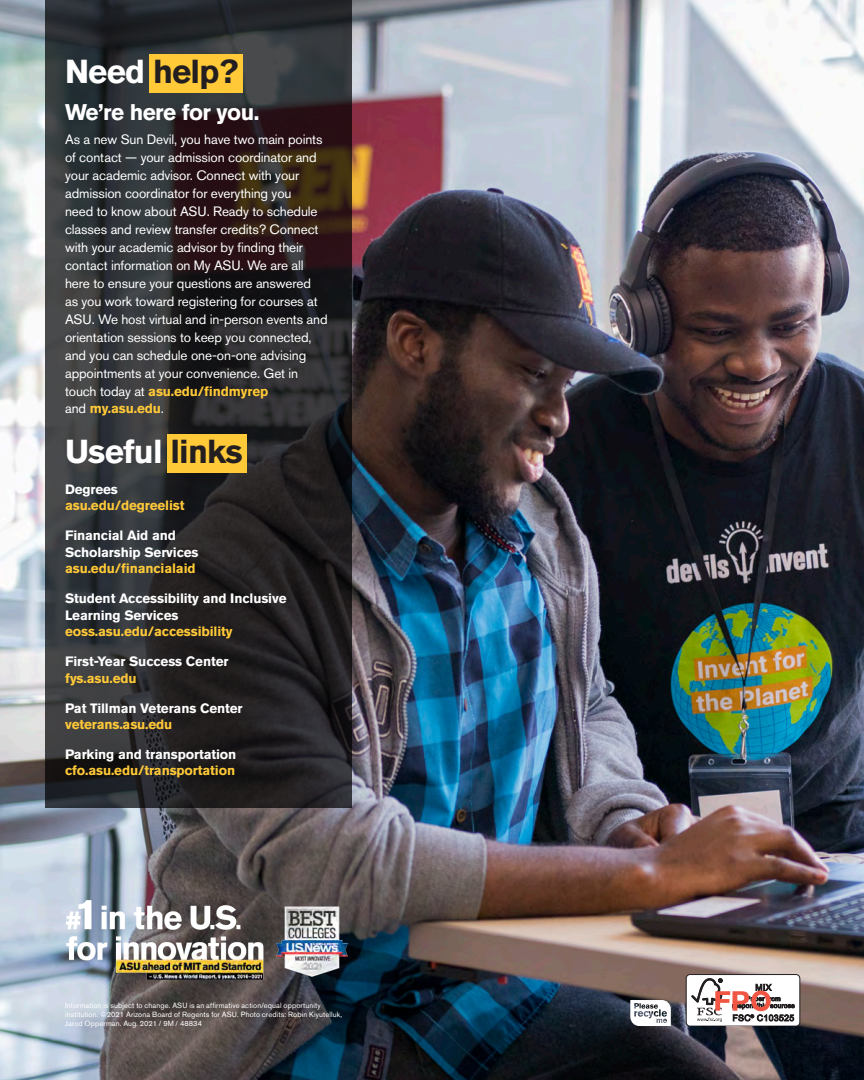
<style>
.page{position:relative;width:864px;height:1080px;background:#fff}
.page>*{position:absolute;margin:0;border:0;box-sizing:border-box;transform-origin:0 0}
.t1{font:700 33px "Akzidenz Grotesk Std";letter-spacing:-.025em;color:#fff}
.t2{font:700 33px "Akzidenz Grotesk Std";letter-spacing:-.025em;color:#231f20}
.Paragraph_Style_1{font:700 22.5px "Akzidenz Grotesk Std";letter-spacing:-.025em;color:#fff}
.Paragraph_Style_1-2{font:13.5px/18px "Akzidenz Grotesk Std";letter-spacing:-.01em;color:#fff}
.Paragraph_Style_1-3{font:700 13.5px/16.2px "Akzidenz Grotesk Std";letter-spacing:-.01em;color:#ffc938}
.t3{font:700 13.5px/16.5px "Akzidenz Grotesk Std";letter-spacing:-.01em;color:#fff}
.t4{font:7.5px/9px "Akzidenz Grotesk Std";letter-spacing:.015em;color:#fff}
.s1{color:#fff}
.s2{font-weight:700;color:#ffc938}
.s3{font-weight:400;color:#fff}
.s4{color:#231f20}
</style>
<div class="page">
<img style="left:0;top:0;width:863px;height:1080px">
<svg style="left:45px;top:0;width:307px;height:808px;background:#2b292b"></svg>
<div style="left:686px;top:975px;width:114px;height:51px;background:#fff;border-radius:4px"></div>
<div style="left:686px;top:974px;width:114px;height:52px;border:1px solid #231f20;border-radius:4px"></div>
<svg style="left:691px;top:978px;width:104px;height:44px"></svg>
<svg style="left:630px;top:1000px;width:41px;height:26px"></svg>
<div style="left:149px;top:54px;width:94px;height:39px;background:#ffc938"></div>
<div style="left:167px;top:434px;width:80px;height:39px;background:#ffc938"></div>
<img style="left:65px;top:897px;width:300px;height:90px">
<hr style="left:863px;top:0;width:1px;height:1080px;background:#939598">
<p class="t2" style="left:65px;top:53px;width:175px"><span class="s1">Need</span> help?</p>
<p class="Paragraph_Style_1" style="left:65px;top:99px;width:196px">We’re here for you.</p>
<p class="Paragraph_Style_1-2" style="left:65px;top:131px;width:264px">As a new Sun Devil, you have two main points of contact — your admission coordinator and your academic advisor. Connect with your admission coordinator for everything you<br>need to know about ASU. Ready to schedule classes and review transfer credits? Connect with your academic advisor by finding their contact information on My ASU. We are all here to ensure your questions are answered<br>as you work toward registering for courses at ASU. We host virtual and in-person events and orientation sessions to keep you connected, and you can schedule one-on-one advising appointments at your convenience. Get in touch today at <span class="s2">asu.edu/findmyrep</span></p>
<p class="Paragraph_Style_1-3" style="left:65px;top:400px;width:100px"><span class="s3">and</span> my.asu.edu<span class="s3">.</span></p>
<p class="t1" style="left:65px;top:433px;width:179px">Useful <span class="s4">links</span></p>
<p class="t3" style="left:65px;top:481px;width:54px">Degrees</p>
<p class="Paragraph_Style_1-3" style="left:65px;top:497px;width:121px">asu.edu/degreelist</p>
<p class="t3" style="left:65px;top:527px;width:112px">Financial Aid and</p>
<p class="t3" style="left:65px;top:544px;width:135px">Scholarship Services</p>
<p class="Paragraph_Style_1-3" style="left:65px;top:560px;width:132px">asu.edu/financialaid</p>
<p class="t3" style="left:65px;top:590px;width:223px">Student Accessibility and Inclusive<br>Learning Services</p>
<p class="Paragraph_Style_1-3" style="left:65px;top:623px;width:169px">eoss.asu.edu/accessibility</p>
<p class="t3" style="left:65px;top:653px;width:165px">First-Year Success Center</p>
<p class="Paragraph_Style_1-3" style="left:65px;top:670px;width:73px">fys.asu.edu</p>
<p class="t3" style="left:65px;top:700px;width:179px">Pat Tillman Veterans Center</p>
<p class="Paragraph_Style_1-3" style="left:65px;top:716px;width:109px">veterans.asu.edu</p>
<p class="Paragraph_Style_1-3" style="left:65px;top:746px;width:173px"><span class="s1">Parking and transportation </span>cfo.asu.edu/transportation</p>
<p class="t4" style="left:65px;top:1001px;width:279px">Information is subject to change. ASU is an affirmative action/equal opportunity institution. ©2021 Arizona Board of Regents for ASU. Photo credits: Robin Kiyutelluk,<br>Jarod Opperman. Aug. 2021 / 9M / 48834</p>
</div>
